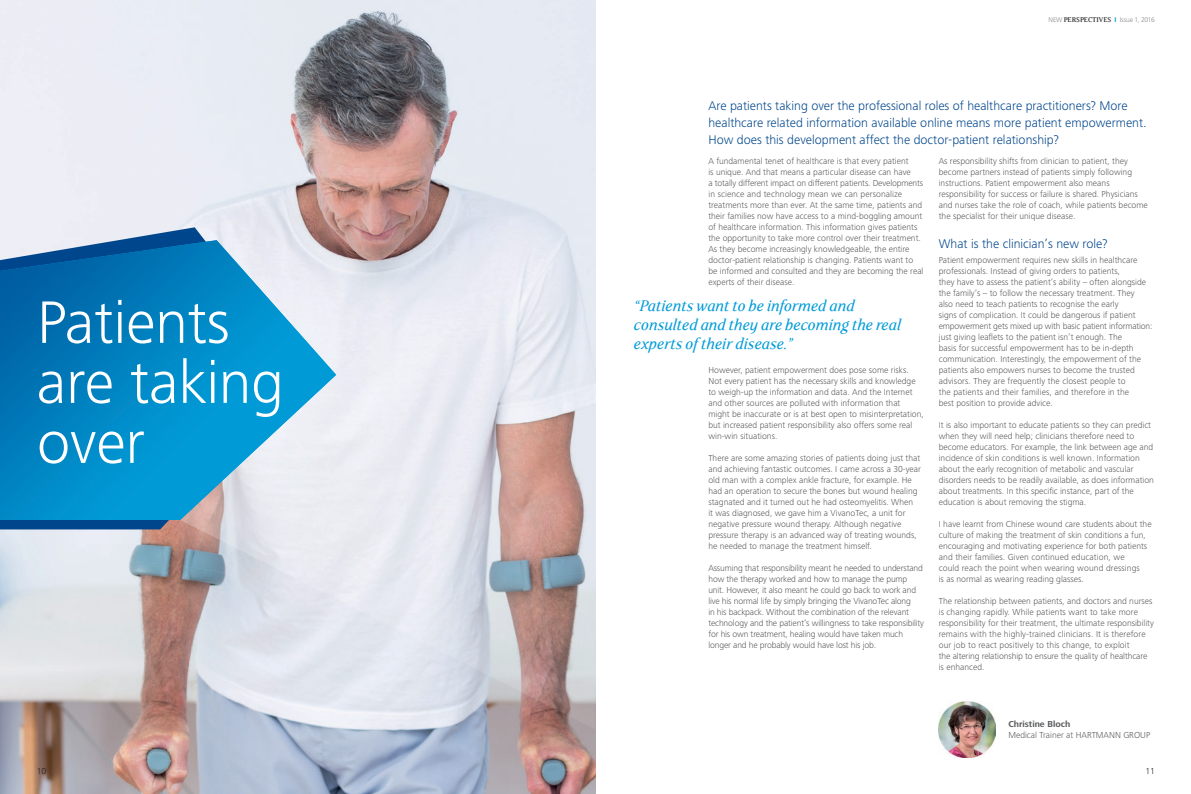
<style>
.page{position:relative;width:1191px;height:794px;background:#fff}
.page>*{position:absolute;margin:0;border:0;box-sizing:border-box;transform-origin:0 0}
.t1{font:300 62px/60px "Frutiger Next LT";letter-spacing:-.005em;color:#fff}
.t2{font:italic 17px/19px "FS Sally";color:#039cd9}
.t3{font:300 13px/17px "Frutiger Next LT";color:#00468c}
.t4{font:300 9px/11px "Frutiger Next LT";color:#58595b}
.t5{font:700 9px "Frutiger Next LT";color:#58595b}
.t6{font:300 9px "Frutiger Next LT";color:#231f20}
.t7{font:300 7px "Frutiger Next LT";letter-spacing:-.02em;color:#808285}
.s1{font-family:"FS Sally";font-weight:500;font-size:7.6px;color:#231f20}
.s2{font-weight:700;color:#039cd9}
</style>
<div class="page">
<img style="left:0;top:0;width:595px;height:794px">
<img style="left:938px;top:701px;width:57px;height:57px">
<svg style="left:180px;top:133px;width:415px;height:596px;fill:#e3e6ef"></svg>
<svg style="left:0;top:227px;width:307px;height:302px;fill:#e5e7ef"></svg>
<img style="left:0;top:240px;width:336px;height:280px">
<h1 class="t1" style="left:37px;top:292px;width:195px">Patients</h1>
<h1 class="t1" style="left:37px;top:352px;width:249px">are taking over</h1>
<p class="t7" style="left:1048px;top:16px;width:108px">NEW <span class="s1">PERSPECTIVES</span> <span class="s2">I</span> Issue 1, 2016</p>
<p class="t3" style="left:708px;top:97px;width:440px">Are patients taking over the professional roles of healthcare practitioners? More healthcare related information available online means more patient empowerment.<br>How does this development affect the doctor-patient relationship?</p>
<p class="t4" style="left:708px;top:155px;width:216px">A fundamental tenet of healthcare is that every patient<br>is unique. And that means a particular disease can have<br>a totally different impact on different patients. Developments in science and technology mean we can personalize treatments more than ever. At the same time, patients and their families now have access to a mind-boggling amount of healthcare information. This information gives patients the opportunity to take more control over their treatment.<br>As they become increasingly knowledgeable, the entire doctor-patient relationship is changing. Patients want to be informed and consulted and they are becoming the real experts of their disease.</p>
<p class="t4" style="left:938px;top:155px;width:211px">As responsibility shifts from clinician to patient, they become partners instead of patients simply following instructions. Patient empowerment also means responsibility for success or failure is shared. Physicians and nurses take the role of coach, while patients become the specialist for their unique disease.</p>
<h3 class="t3" style="left:938px;top:235px;width:170px">What is the clinician’s new role?</h3>
<p class="t4" style="left:938px;top:254px;width:215px">Patient empowerment requires new skills in healthcare professionals. Instead of giving orders to patients,<br>they have to assess the patient’s ability – often alongside the family’s – to follow the necessary treatment. They<br>also need to teach patients to recognise the early<br>signs of complication. It could be dangerous if patient empowerment gets mixed up with basic patient information: just giving leaflets to the patient isn’t enough. The<br>basis for successful empowerment has to be in-depth communication. Interestingly, the empowerment of the patients also empowers nurses to become the trusted advisors. They are frequently the closest people to<br>the patients and their families, and therefore in the<br>best position to provide advice.</p>
<p class="t4" style="left:938px;top:419px;width:217px">It is also important to educate patients so they can predict when they will need help; clinicians therefore need to become educators. For example, the link between age and incidence of skin conditions is well known. Information about the early recognition of metabolic and vascular disorders needs to be readily available, as does information about treatments. In this specific instance, part of the education is about removing the stigma.</p>
<p class="t4" style="left:938px;top:518px;width:214px">I have learnt from Chinese wound care students about the culture of making the treatment of skin conditions a fun, encouraging and motivating experience for both patients and their families. Given continued education, we<br>could reach the point when wearing wound dressings<br>is as normal as wearing reading glasses.</p>
<p class="t4" style="left:938px;top:595px;width:217px">The relationship between patients, and doctors and nurses is changing rapidly. While patients want to take more responsibility for their treatment, the ultimate responsibility remains with the highly-trained clinicians. It is therefore our job to react positively to this change, to exploit<br>the altering relationship to ensure the quality of healthcare is enhanced.</p>
<h2 class="t2" style="left:633px;top:296px;width:269px">“Patients want to be informed and consulted and they are becoming the real</h2>
<h2 class="t2" style="left:633px;top:334px;width:160px">experts of their disease.”</h2>
<p class="t4" style="left:708px;top:364px;width:217px">However, patient empowerment does pose some risks.<br>Not every patient has the necessary skills and knowledge to weigh-up the information and data. And the Internet and other sources are polluted with information that might be inaccurate or is at best open to misinterpretation, but increased patient responsibility also offers some real win-win situations.</p>
<p class="t4" style="left:708px;top:452px;width:214px">There are some amazing stories of patients doing just that and achieving fantastic outcomes. I came across a 30-year old man with a complex ankle fracture, for example. He had an operation to secure the bones but wound healing stagnated and it turned out he had osteomyelitis. When<br>it was diagnosed, we gave him a VivanoTec, a unit for negative pressure wound therapy. Although negative pressure therapy is an advanced way of treating wounds, he needed to manage the treatment himself.</p>
<p class="t4" style="left:708px;top:562px;width:217px">Assuming that responsibility meant he needed to understand how the therapy worked and how to manage the pump unit. However, it also meant he could go back to work and live his normal life by simply bringing the VivanoTec along<br>in his backpack. Without the combination of the relevant technology and the patient’s willingness to take responsibility for his own treatment, healing would have taken much longer and he probably would have lost his job.</p>
<p class="t5" style="left:1008px;top:719px;width:63px">Christine Bloch</p>
<p class="t4" style="left:1008px;top:730px;width:143px">Medical Trainer at HARTMANN GROUP</p>
<p class="t6" style="left:37px;top:765px;width:11px">10</p>
<p class="t6" style="left:1145px;top:765px;width:11px">11</p>
</div>
